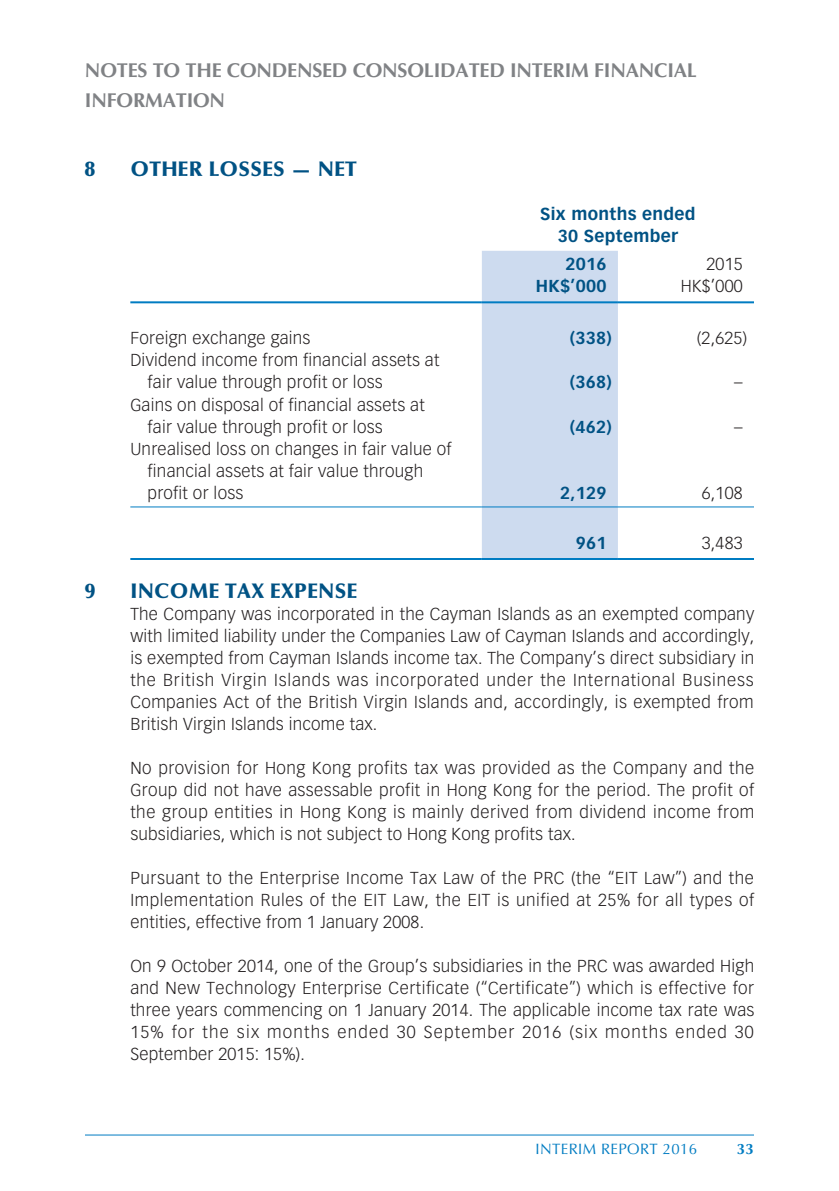
<style>
.page{position:relative;width:839px;height:1191px;background:#fff}
.page>*{position:absolute;margin:0;border:0;box-sizing:border-box;transform-origin:0 0}
._01_H1{font:900 21px "Optima LT Std";letter-spacing:.015em;color:#005284}
.t1{font:700 20px/30px "Optima LT Std";letter-spacing:-.01em;color:#808285}
._00_txt{font:300 17px/22px "Vectora LT Std";letter-spacing:.015em;color:#231f20;text-align:justify}
._50_Table_txt{font:300 17px "Vectora LT Std";letter-spacing:.015em;color:#231f20}
._50_Table_txt-2{font:700 17px "Vectora LT Std";letter-spacing:.02em;color:#005284}
.t2{font:15px "Optima LT Std";letter-spacing:.025em;color:#007cc2}
.t3{font:700 15px "Optima LT Std";color:#007cc2}
</style>
<div class="page">
<hr style="left:85px;top:1134px;width:669px;height:1px;background:#007cc2">
<div style="left:482px;top:251px;width:136px;height:307px;background:#cddbef"></div>
<hr style="left:130px;top:301px;width:352px;height:2px;background:#007cc2">
<hr style="left:482px;top:301px;width:136px;height:2px;background:#007cc2">
<hr style="left:618px;top:301px;width:136px;height:2px;background:#007cc2">
<hr style="left:130px;top:506px;width:352px;height:1px;background:#007cc2">
<hr style="left:482px;top:506px;width:136px;height:1px;background:#007cc2">
<hr style="left:618px;top:506px;width:136px;height:1px;background:#007cc2">
<hr style="left:130px;top:558px;width:352px;height:2px;background:#007cc2">
<hr style="left:482px;top:558px;width:136px;height:2px;background:#007cc2">
<hr style="left:618px;top:558px;width:136px;height:2px;background:#007cc2">
<p class="t1" style="left:85px;top:56px;width:613px">NOTES TO THE CONDENSED CONSOLIDATED INTERIM FINANCIAL<br>INFORMATION</p>
<p class="_01_H1" style="left:85px;top:157px;width:12px">8</p>
<p class="_01_H1" style="left:130px;top:157px;width:228px">OTHER LOSSES — NET</p>
<p class="_50_Table_txt-2" style="left:540px;top:204px;width:157px">Six months ended</p>
<p class="_50_Table_txt-2" style="left:558px;top:226px;width:122px">30 September</p>
<p class="_50_Table_txt-2" style="left:565px;top:253px;width:43px">2016</p>
<p class="_50_Table_txt" style="left:706px;top:254px;width:38px">2015</p>
<p class="_50_Table_txt-2" style="left:536px;top:275px;width:72px">HK$’000</p>
<p class="_50_Table_txt" style="left:681px;top:276px;width:63px">HK$’000</p>
<p class="_50_Table_txt" style="left:130px;top:328px;width:182px">Foreign exchange gains</p>
<p class="_50_Table_txt-2" style="left:570px;top:328px;width:44px">(338)</p>
<p class="_50_Table_txt" style="left:697px;top:328px;width:52px">(2,625)</p>
<p class="_50_Table_txt" style="left:130px;top:350px;width:311px">Dividend income from financial assets at</p>
<p class="_50_Table_txt" style="left:148px;top:372px;width:237px">fair value through profit or loss</p>
<p class="_50_Table_txt-2" style="left:570px;top:372px;width:44px">(368)</p>
<p class="_50_Table_txt" style="left:734px;top:372px;width:10px">–</p>
<p class="_50_Table_txt" style="left:130px;top:394px;width:296px">Gains on disposal of financial assets at</p>
<p class="_50_Table_txt" style="left:148px;top:416px;width:237px">fair value through profit or loss</p>
<p class="_50_Table_txt-2" style="left:570px;top:416px;width:44px">(462)</p>
<p class="_50_Table_txt" style="left:734px;top:416px;width:10px">–</p>
<p class="_50_Table_txt" style="left:130px;top:438px;width:323px">Unrealised loss on changes in fair value of</p>
<p class="_50_Table_txt" style="left:148px;top:460px;width:277px">financial assets at fair value through</p>
<p class="_50_Table_txt" style="left:148px;top:482px;width:97px">profit or loss</p>
<p class="_50_Table_txt-2" style="left:560px;top:482px;width:48px">2,129</p>
<p class="_50_Table_txt" style="left:702px;top:482px;width:42px">6,108</p>
<p class="_50_Table_txt-2" style="left:576px;top:532px;width:32px">961</p>
<p class="_50_Table_txt" style="left:702px;top:532px;width:42px">3,483</p>
<p class="_01_H1" style="left:85px;top:579px;width:12px">9</p>
<p class="_01_H1" style="left:130px;top:579px;width:229px">INCOME TAX EXPENSE</p>
<p class="_00_txt" style="left:130px;top:603px;width:625px">The Company was incorporated in the Cayman Islands as an exempted company with limited liability under the Companies Law of Cayman Islands and accordingly, is exempted from Cayman Islands income tax. The Company’s direct subsidiary in the British Virgin Islands was incorporated under the International Business Companies Act of the British Virgin Islands and, accordingly, is exempted from British Virgin Islands income tax.</p>
<p class="_00_txt" style="left:130px;top:757px;width:626px">No provision for Hong Kong profits tax was provided as the Company and the Group did not have assessable profit in Hong Kong for the period. The profit of the group entities in Hong Kong is mainly derived from dividend income from subsidiaries, which is not subject to Hong Kong profits tax.</p>
<p class="_00_txt" style="left:130px;top:867px;width:625px">Pursuant to the Enterprise Income Tax Law of the PRC (the “EIT Law”) and the Implementation Rules of the EIT Law, the EIT is unified at 25% for all types of entities, effective from 1 January 2008.</p>
<p class="_00_txt" style="left:130px;top:955px;width:625px">On 9 October 2014, one of the Group’s subsidiaries in the PRC was awarded High and New Technology Enterprise Certificate (“Certificate”) which is effective for three years commencing on 1 January 2014. The applicable income tax rate was 15% for the six months ended 30 September 2016 (six months ended 30<br>September 2015: 15%).</p>
<p class="t2" style="left:535px;top:1140px;width:163px">INTERIM REPORT 2016</p>
<p class="t3" style="left:737px;top:1140px;width:19px">33</p>
</div>
